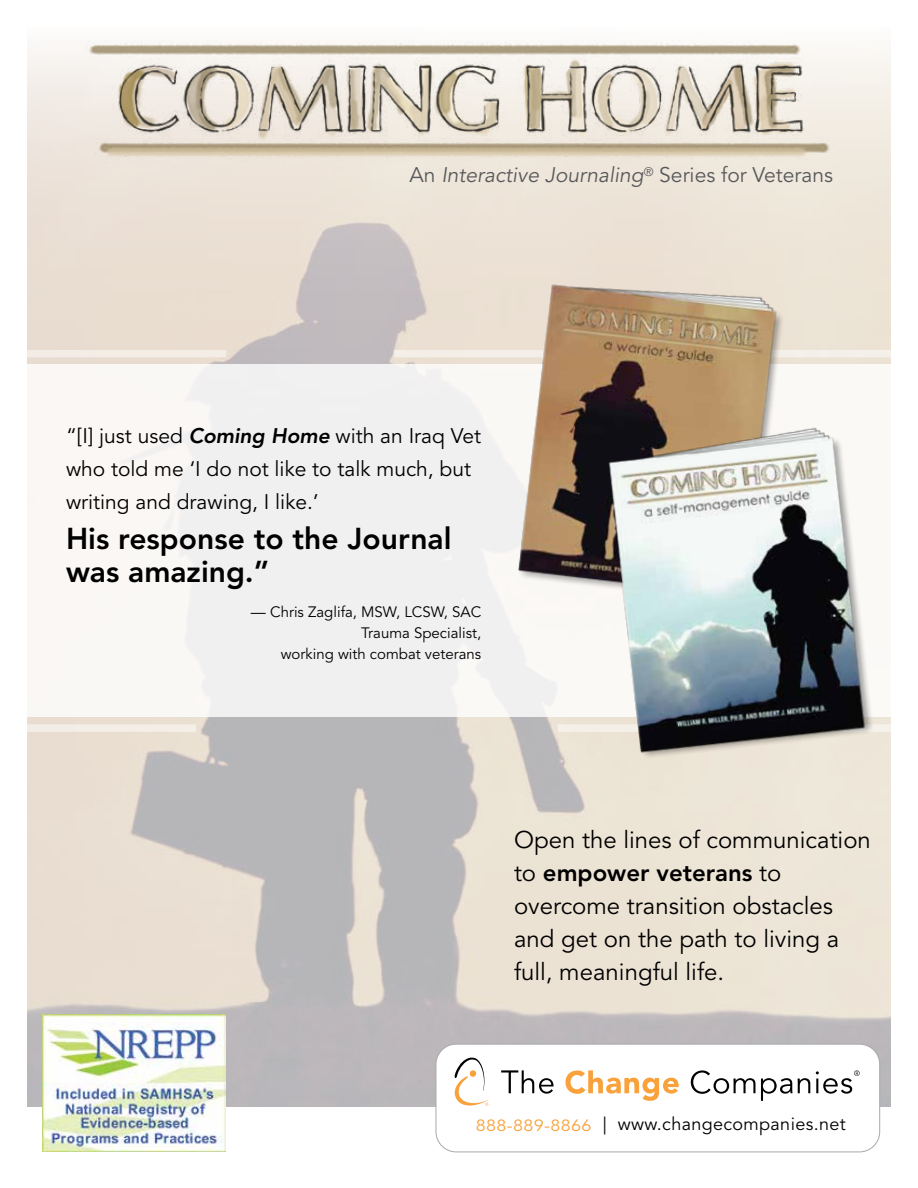
<style>
.page{position:relative;width:918px;height:1188px;background:#fff}
.page>*{position:absolute;margin:0;border:0;box-sizing:border-box;transform-origin:0 0}
.t1{font:800 30px/33px "Avenir LT Std";color:#000}
.t2{font:24px/33px "Avenir LT Std";color:#000}
.t3{font:21px/33px "Avenir LT Std";color:#000}
.t4{font:italic 21px "Avenir LT Std";color:#58595b}
.t5{font:18px "Avenir LT Std";letter-spacing:.02em;color:#000}
.t6{font:15px/21px "Avenir LT Std";color:#000;text-align:right}
.s1{font-style:normal}
.s2{font-weight:800;font-style:italic}
.s3{font-weight:800}
.s4{font-size:16.2px;color:#f9a33d}
</style>
<div class="page">
<img style="left:27px;top:49px;width:864px;height:1058px">
<img style="left:68px;top:40px;width:782px;height:125px">
<div style="left:27px;top:364px;width:864px;height:352px;background:#f1f0f1"></div>
<div style="left:27px;top:350px;width:199px;height:7px;background:#f3ede6"></div>
<div style="left:27px;top:724px;width:169px;height:8px;background:#f3eee7"></div>
<div style="left:394px;top:350px;width:497px;height:7px;background:#f4eee8"></div>
<div style="left:558px;top:724px;width:333px;height:8px;background:#f4f0e9"></div>
<img style="left:502px;top:263px;width:311px;height:321px">
<img style="left:589px;top:411px;width:302px;height:369px">
<div style="left:436px;top:1044px;width:444px;height:108px;background:#fff;border-radius:20px"></div>
<div style="left:436px;top:1044px;width:444px;height:108px;border:1px solid #a7a9ac;border-radius:20px"></div>
<svg style="left:691px;top:1070px;width:169px;height:31px"></svg>
<svg style="left:565px;top:1070px;width:114px;height:31px"></svg>
<svg style="left:501px;top:1070px;width:52px;height:24px"></svg>
<svg style="left:455px;top:1058px;width:34px;height:48px"></svg>
<img style="left:42px;top:1014px;width:184px;height:138px">
<p class="t4" style="left:410px;top:163px;width:425px"><span class="s1">An</span> Interactive Journaling<sup>®</sup> <span class="s1">Series for Veterans</span></p>
<p class="t3" style="left:66px;top:420px;width:417px">“[I] just used <span class="s2">Coming Home</span> with an Iraq Vet who told me ‘I do not like to talk much, but writing and drawing, I like.’</p>
<p class="t1" style="left:66px;top:522px;width:387px">His response to the Journal was amazing.”</p>
<p class="t6" style="left:251px;top:601px;width:232px">— Chris Zaglifa, MSW, LCSW, SAC<br>Trauma Specialist,<br>working with combat veterans</p>
<p class="t2" style="left:514px;top:824px;width:358px">Open the lines of communication to <span class="s3">empower veterans</span> to overcome transition obstacles and get on the path to living a full, meaningful life.</p>
<p class="t5" style="left:476px;top:1113px;width:372px"><span class="s4">888-889-8866</span> | www.changecompanies.net</p>
</div>
